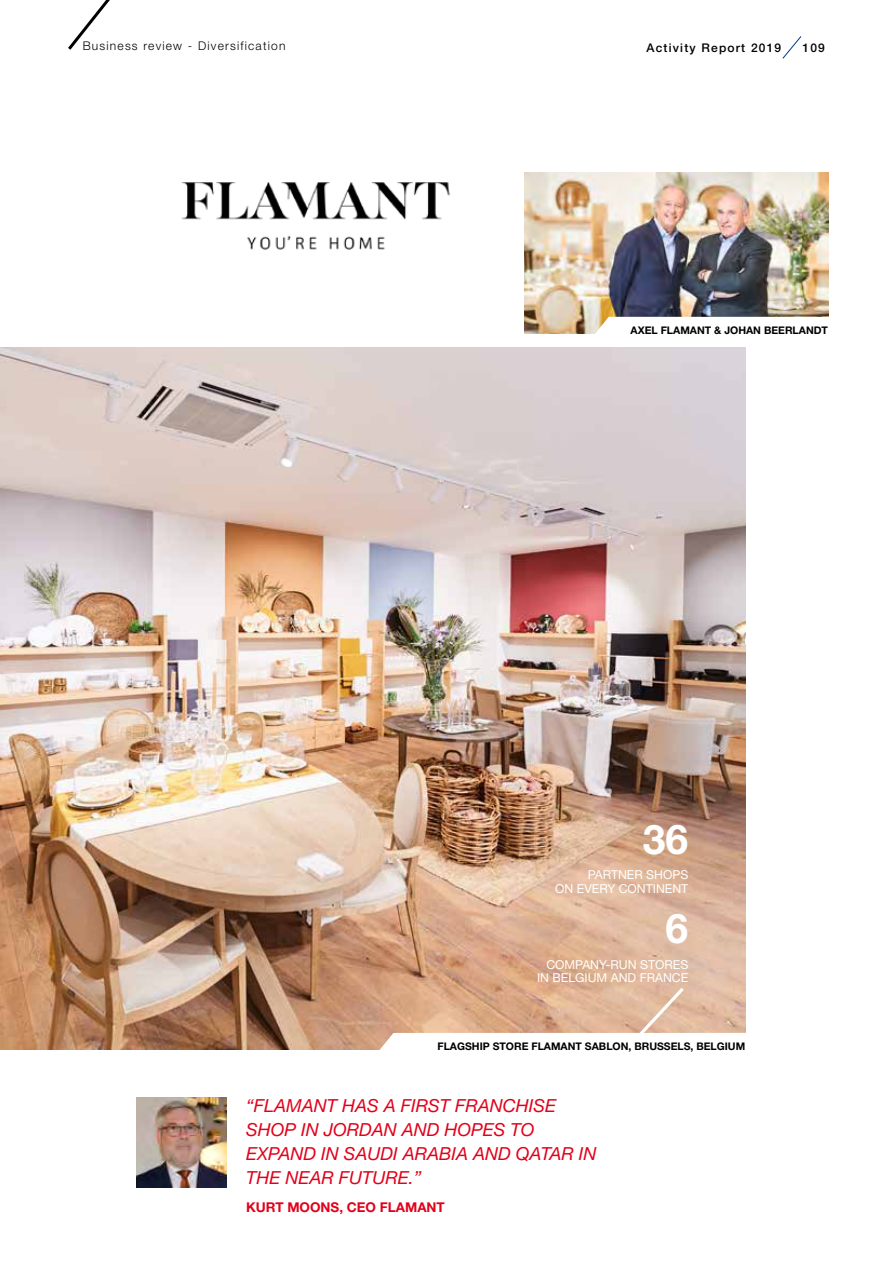
<style>
.page{position:relative;width:893px;height:1263px;background:#fff}
.page>*{position:absolute;margin:0;border:0;box-sizing:border-box;transform-origin:0 0}
.t1{font:700 40.95px "Helvetica Neue LT Std";color:#fff}
.t2{font:italic 18px/24px "Helvetica Neue LT Std";color:#e2001a}
.t3{font:700 13.5px "Helvetica Neue LT Std";color:#e2001a}
.t4{font:12.3px/13.6px "Helvetica Neue LT Std";color:#fff;text-align:right}
.t5{font:300 12px "Helvetica Neue LT Std";letter-spacing:.1em;color:#000}
.t6{font:500 12px "Helvetica Neue LT Std";letter-spacing:.1em;color:#000}
.t7{font:700 10.5px "Helvetica Neue LT Std";color:#000}
</style>
<div class="page">
<img style="left:0;top:348px;width:745px;height:702px">
<img style="left:525px;top:173px;width:303px;height:161px">
<svg style="left:588px;top:317px;width:240px;height:17px"></svg>
<svg style="left:366px;top:984px;width:380px;height:66px"></svg>
<img style="left:181px;top:182px;width:269px;height:68px">
<img style="left:136px;top:1097px;width:90px;height:90px">
<svg style="left:782px;top:36px;width:20px;height:23px"></svg>
<svg style="left:68px;top:0;width:42px;height:50px"></svg>
<p class="t5" style="left:83px;top:38px;width:204px">Business review - Diversification</p>
<p class="t6" style="left:646px;top:40px;width:136px">Activity Report 2019</p>
<p class="t6" style="left:802px;top:40px;width:24px">109</p>
<p class="t7" style="left:631px;top:324px;width:199px">AXEL FLAMANT &amp; JOHAN BEERLANDT</p>
<h1 class="t1" style="left:643px;top:814px;width:47px">36</h1>
<p class="t4" style="left:555px;top:868px;width:135px">PARTNER SHOPS<br>ON EVERY CONTINENT</p>
<h1 class="t1" style="left:666px;top:903px;width:24px">6</h1>
<p class="t4" style="left:537px;top:957px;width:153px">COMPANY-RUN STORES<br>IN BELGIUM AND FRANCE</p>
<p class="t7" style="left:437px;top:1039px;width:309px">FLAGSHIP STORE FLAMANT SABLON, BRUSSELS, BELGIUM</p>
<p class="t2" style="left:246px;top:1093px;width:352px">“FLAMANT HAS A FIRST FRANCHISE<br>SHOP IN JORDAN AND HOPES TO<br>EXPAND IN SAUDI ARABIA AND QATAR IN<br>THE NEAR FUTURE.”</p>
<p class="t3" style="left:246px;top:1199px;width:200px">KURT MOONS, CEO FLAMANT</p>
</div>
